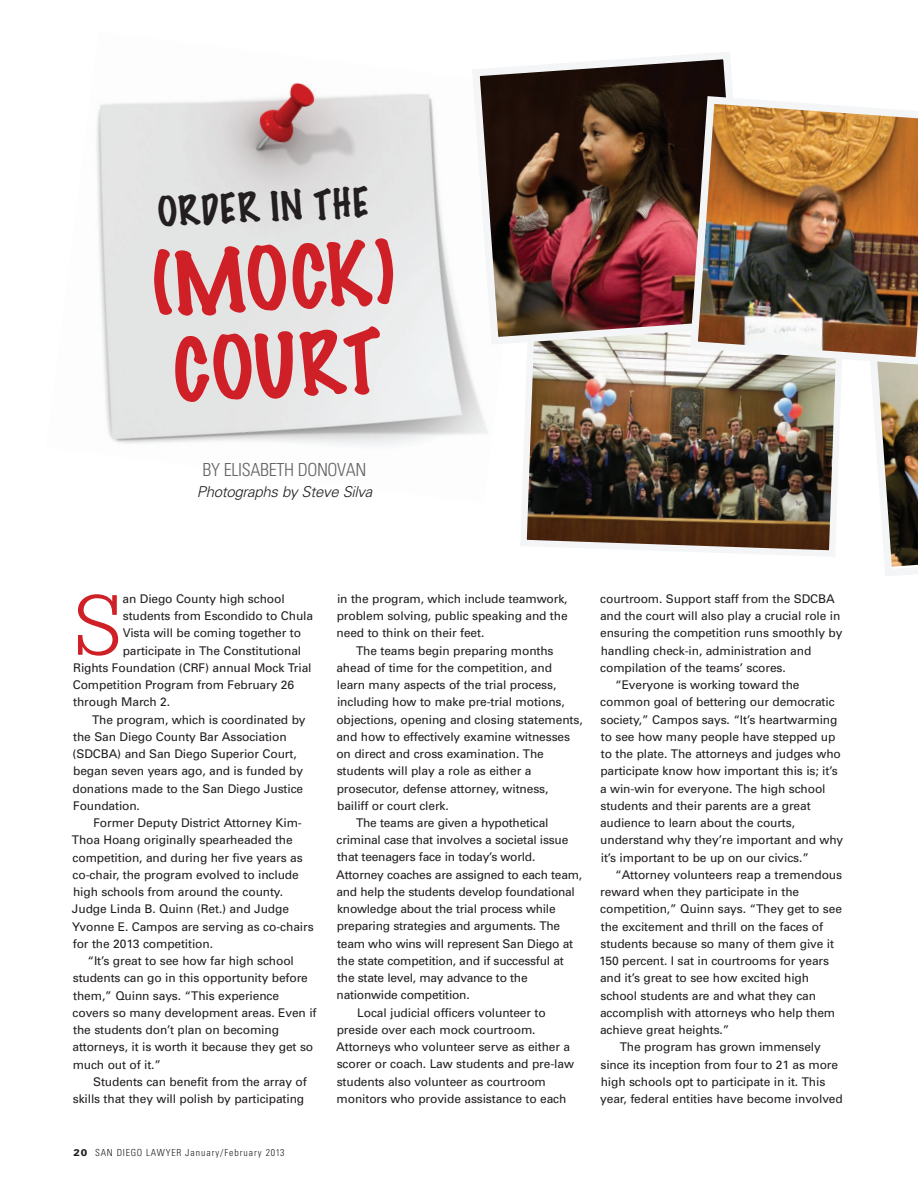
<style>
.page{position:relative;width:918px;height:1188px;background:#fff}
.page>*{position:absolute;margin:0;border:0;box-sizing:border-box;transform-origin:0 0}
.t1{font:300 91.2px "Serifa";color:#d02027}
.t2{font:100 78.75px/87.2px "Marker Felt";color:#d02027}
.t3{font:100 37.05px "Marker Felt";color:#231f20}
.t4{font:300 condensed 18px "Univers";letter-spacing:-.02em;color:#636366}
.t5{font:italic 300 15px "Univers";letter-spacing:-.02em;color:#231f20}
.t6{font:12px "Univers";letter-spacing:-.01em;color:#231f20}
.t7{font:300 condensed 9.75px "Univers";letter-spacing:.08em;color:#231f20}
.s1{font-weight:900;font-stretch:normal}
</style>
<div class="page">
<img style="left:96px;top:82px;width:392px;height:364px">
<img style="left:521px;top:348px;width:320px;height:208px">
<img style="left:468px;top:52px;width:264px;height:296px">
<img style="left:871px;top:369px;width:47px;height:207px">
<img style="left:686px;top:92px;width:232px;height:277px">
<p class="t3" style="left:156px;top:195px;width:213px;rotate:-3deg">ORDER IN THE</p>
<p class="t2" style="left:150px;top:246px;width:245px;rotate:-3deg">(MOCK)<br>COURT</p>
<p class="t4" style="left:203px;top:463px;width:165px">BY ELISABETH DONOVAN</p>
<p class="t5" style="left:197px;top:486px;width:177px">Photographs by Steve Silva</p>
<p class="t1" style="left:73px;top:594px;width:52px">S</p>
<p class="t6" style="left:122px;top:594px;width:164px">an Diego County high school</p>
<p class="t6" style="left:123px;top:612px;width:192px">students from Escondido to Chula</p>
<p class="t6" style="left:123px;top:629px;width:180px">Vista will be coming together to</p>
<p class="t6" style="left:123px;top:646px;width:180px">participate in The Constitutional</p>
<p class="t6" style="left:73px;top:663px;width:240px">Rights Foundation (CRF) annual Mock Trial</p>
<p class="t6" style="left:73px;top:681px;width:223px">Competition Program from February 26</p>
<p class="t6" style="left:73px;top:698px;width:98px">through March 2.</p>
<p class="t6" style="left:92px;top:715px;width:215px">The program, which is coordinated by</p>
<p class="t6" style="left:73px;top:732px;width:215px">the San Diego County Bar Association</p>
<p class="t6" style="left:73px;top:750px;width:226px">(SDCBA) and San Diego Superior Court,</p>
<p class="t6" style="left:73px;top:767px;width:231px">began seven years ago, and is funded by</p>
<p class="t6" style="left:72px;top:784px;width:232px">donations made to the San Diego Justice</p>
<p class="t6" style="left:73px;top:801px;width:68px">Foundation.</p>
<p class="t6" style="left:93px;top:819px;width:210px">Former Deputy District Attorney Kim-</p>
<p class="t6" style="left:72px;top:836px;width:223px">Thoa Hoang originally spearheaded the</p>
<p class="t6" style="left:73px;top:853px;width:232px">competition, and during her five years as</p>
<p class="t6" style="left:73px;top:870px;width:228px">co-chair, the program evolved to include</p>
<p class="t6" style="left:73px;top:887px;width:212px">high schools from around the county.</p>
<p class="t6" style="left:72px;top:905px;width:219px">Judge Linda B. Quinn (Ret.) and Judge</p>
<p class="t6" style="left:72px;top:922px;width:243px">Yvonne E. Campos are serving as co-chairs</p>
<p class="t6" style="left:73px;top:939px;width:142px">for the 2013 competition.</p>
<p class="t6" style="left:88px;top:956px;width:208px">“It’s great to see how far high school</p>
<p class="t6" style="left:73px;top:974px;width:237px">students can go in this opportunity before</p>
<p class="t6" style="left:73px;top:991px;width:207px">them,” Quinn says. “This experience</p>
<p class="t6" style="left:73px;top:1008px;width:245px">covers so many development areas. Even if</p>
<p class="t6" style="left:73px;top:1025px;width:207px">the students don’t plan on becoming</p>
<p class="t6" style="left:72px;top:1043px;width:242px">attorneys, it is worth it because they get so</p>
<p class="t6" style="left:73px;top:1060px;width:90px">much out of it.”</p>
<p class="t6" style="left:93px;top:1077px;width:215px">Students can benefit from the array of</p>
<p class="t6" style="left:73px;top:1094px;width:233px">skills that they will polish by participating</p>
<p class="t7" style="left:74px;top:1149px;width:213px"><span class="s1">20</span> SAN DIEGO LAWYER January/February 2013</p>
<p class="t6" style="left:337px;top:594px;width:232px">in the program, which include teamwork,</p>
<p class="t6" style="left:337px;top:611px;width:233px">problem solving, public speaking and the</p>
<p class="t6" style="left:337px;top:629px;width:149px">need to think on their feet.</p>
<p class="t6" style="left:356px;top:646px;width:199px">The teams begin preparing months</p>
<p class="t6" style="left:336px;top:663px;width:217px">ahead of time for the competition, and</p>
<p class="t6" style="left:337px;top:680px;width:221px">learn many aspects of the trial process,</p>
<p class="t6" style="left:337px;top:698px;width:229px">including how to make pre-trial motions,</p>
<p class="t6" style="left:336px;top:715px;width:248px">objections, opening and closing statements,</p>
<p class="t6" style="left:336px;top:732px;width:235px">and how to effectively examine witnesses</p>
<p class="t6" style="left:336px;top:749px;width:209px">on direct and cross examination. The</p>
<p class="t6" style="left:337px;top:767px;width:196px">students will play a role as either a</p>
<p class="t6" style="left:337px;top:784px;width:213px">prosecutor, defense attorney, witness,</p>
<p class="t6" style="left:337px;top:801px;width:113px">bailiff or court clerk.</p>
<p class="t6" style="left:356px;top:818px;width:194px">The teams are given a hypothetical</p>
<p class="t6" style="left:337px;top:836px;width:233px">criminal case that involves a societal issue</p>
<p class="t6" style="left:337px;top:853px;width:200px">that teenagers face in today’s world.</p>
<p class="t6" style="left:336px;top:870px;width:247px">Attorney coaches are assigned to each team,</p>
<p class="t6" style="left:336px;top:887px;width:240px">and help the students develop foundational</p>
<p class="t6" style="left:337px;top:905px;width:220px">knowledge about the trial process while</p>
<p class="t6" style="left:337px;top:922px;width:225px">preparing strategies and arguments. The</p>
<p class="t6" style="left:337px;top:939px;width:238px">team who wins will represent San Diego at</p>
<p class="t6" style="left:337px;top:956px;width:228px">the state competition, and if successful at</p>
<p class="t6" style="left:337px;top:974px;width:192px">the state level, may advance to the</p>
<p class="t6" style="left:337px;top:991px;width:135px">nationwide competition.</p>
<p class="t6" style="left:357px;top:1008px;width:190px">Local judicial officers volunteer to</p>
<p class="t6" style="left:337px;top:1025px;width:200px">preside over each mock courtroom.</p>
<p class="t6" style="left:336px;top:1043px;width:235px">Attorneys who volunteer serve as either a</p>
<p class="t6" style="left:337px;top:1060px;width:239px">scorer or coach. Law students and pre-law</p>
<p class="t6" style="left:337px;top:1077px;width:211px">students also volunteer as courtroom</p>
<p class="t6" style="left:337px;top:1094px;width:231px">monitors who provide assistance to each</p>
<p class="t6" style="left:600px;top:594px;width:236px">courtroom. Support staff from the SDCBA</p>
<p class="t6" style="left:600px;top:612px;width:242px">and the court will also play a crucial role in</p>
<p class="t6" style="left:600px;top:629px;width:244px">ensuring the competition runs smoothly by</p>
<p class="t6" style="left:601px;top:646px;width:212px">handling check-in, administration and</p>
<p class="t6" style="left:600px;top:663px;width:187px">compilation of the teams’ scores.</p>
<p class="t6" style="left:615px;top:681px;width:186px">“Everyone is working toward the</p>
<p class="t6" style="left:600px;top:698px;width:236px">common goal of bettering our democratic</p>
<p class="t6" style="left:600px;top:715px;width:239px">society,” Campos says. “It’s heartwarming</p>
<p class="t6" style="left:601px;top:732px;width:236px">to see how many people have stepped up</p>
<p class="t6" style="left:601px;top:750px;width:242px">to the plate. The attorneys and judges who</p>
<p class="t6" style="left:600px;top:767px;width:239px">participate know how important this is; it’s</p>
<p class="t6" style="left:600px;top:784px;width:227px">a win-win for everyone. The high school</p>
<p class="t6" style="left:600px;top:801px;width:212px">students and their parents are a great</p>
<p class="t6" style="left:600px;top:819px;width:196px">audience to learn about the courts,</p>
<p class="t6" style="left:600px;top:836px;width:245px">understand why they’re important and why</p>
<p class="t6" style="left:601px;top:853px;width:210px">it’s important to be up on our civics.”</p>
<p class="t6" style="left:615px;top:870px;width:228px">“Attorney volunteers reap a tremendous</p>
<p class="t6" style="left:600px;top:887px;width:200px">reward when they participate in the</p>
<p class="t6" style="left:600px;top:905px;width:243px">competition,” Quinn says. “They get to see</p>
<p class="t6" style="left:601px;top:922px;width:224px">the excitement and thrill on the faces of</p>
<p class="t6" style="left:600px;top:939px;width:235px">students because so many of them give it</p>
<p class="t6" style="left:599px;top:956px;width:232px">150 percent. I sat in courtrooms for years</p>
<p class="t6" style="left:600px;top:974px;width:211px">and it’s great to see how excited high</p>
<p class="t6" style="left:600px;top:991px;width:217px">school students are and what they can</p>
<p class="t6" style="left:600px;top:1008px;width:237px">accomplish with attorneys who help them</p>
<p class="t6" style="left:600px;top:1025px;width:131px">achieve great heights.”</p>
<p class="t6" style="left:620px;top:1043px;width:203px">The program has grown immensely</p>
<p class="t6" style="left:600px;top:1060px;width:239px">since its inception from four to 21 as more</p>
<p class="t6" style="left:601px;top:1077px;width:226px">high schools opt to participate in it. This</p>
<p class="t6" style="left:600px;top:1094px;width:244px">year, federal entities have become involved</p>
</div>
